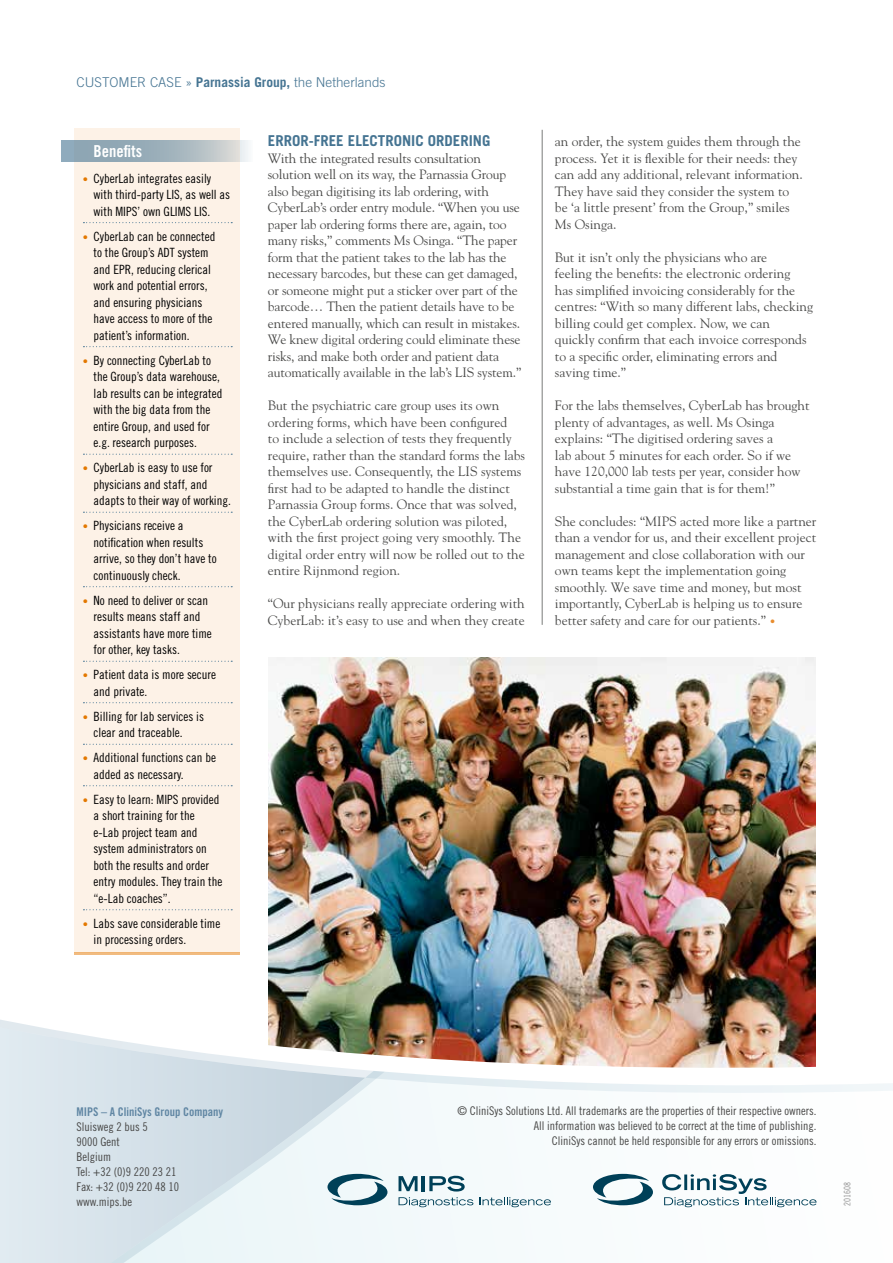
<style>
.page{position:relative;width:893px;height:1263px;background:#fff}
.page>*{position:absolute;margin:0;border:0;box-sizing:border-box;transform-origin:0 0}
.t1{font:16.5px "Trade Gothic Bold Cond Twenty";color:#fff}
.t2{font:700 15px "Trade Gothic";color:#457492}
.t3{font:13.5px/16.5px "Goudy";color:#484847}
.t4{font:300 13.5px "Trade Gothic";color:#457492}
.t5{font:12.75px/16.5px "Trade Gothic Cond Eighteen";color:#000}
.t6{font:12px/15px "Trade Gothic Cond Eighteen";color:#484847;text-align:right}
.t7{font:12px "Trade Gothic Bold Cond Twenty";color:#6086a3}
.t8{font:9px "Trade Gothic Cond Eighteen";color:#919191}
.s1{font-weight:700}
.s2{font-size:10.5px;color:#e88d2f}
.s3{font-size:10.5px;color:#e37800}
</style>
<div class="page">
<div style="left:74px;top:128px;width:166px;height:824px;background:#fdf2e7"></div>
<svg style="left:83px;top:222px;width:149px;height:1px"></svg>
<svg style="left:83px;top:346px;width:149px;height:1px"></svg>
<svg style="left:83px;top:454px;width:149px;height:1px"></svg>
<svg style="left:83px;top:512px;width:149px;height:1px"></svg>
<svg style="left:83px;top:586px;width:149px;height:1px"></svg>
<svg style="left:83px;top:661px;width:149px;height:1px"></svg>
<svg style="left:83px;top:702px;width:149px;height:1px"></svg>
<svg style="left:83px;top:744px;width:149px;height:1px"></svg>
<svg style="left:83px;top:785px;width:149px;height:1px"></svg>
<svg style="left:83px;top:909px;width:149px;height:1px"></svg>
<svg style="left:62px;top:140px;width:187px;height:22px;background:#a6b7c0"></svg>
<hr style="left:542px;top:130px;width:1px;height:495px;background:#7a7b7a">
<img style="left:269px;top:658px;width:546px;height:310px">
<hr style="left:74px;top:952px;width:166px;height:3px;background:#e37800">
<img style="left:268px;top:968px;width:548px;height:47px">
<svg style="left:385px;top:1100px;width:398px;height:163px"></svg>
<div style="left:0;top:1100px;width:80px;height:163px;background:#dee8ef"></div>
<svg style="left:80px;top:1100px;width:305px;height:163px"></svg>
<img style="left:0;top:1015px;width:893px;height:85px">
<svg style="left:593px;top:1174px;width:224px;height:33px"></svg>
<svg style="left:399px;top:1176px;width:19px;height:15px"></svg>
<hr style="left:422px;top:1176px;width:3px;height:15px;background:#004058">
<svg style="left:429px;top:1176px;width:36px;height:15px"></svg>
<svg style="left:327px;top:1174px;width:61px;height:31px"></svg>
<svg style="left:398px;top:1197px;width:75px;height:10px"></svg>
<svg style="left:479px;top:1197px;width:72px;height:10px"></svg>
<p class="t4" style="left:77px;top:74px;width:311px">CUSTOMER CASE » <span class="s1">Parnassia Group,</span> the Netherlands</p>
<p class="t2" style="left:268px;top:132px;width:224px">ERROR-FREE ELECTRONIC ORDERING</p>
<p class="t3" style="left:268px;top:149px;width:255px">With the integrated results consultation solution well on its way, the Parnassia Group also began digitising its lab ordering, with CyberLab’s order entry module. “When you use paper lab ordering forms there are, again, too many risks,” comments Ms Osinga. “The paper form that the patient takes to the lab has the necessary barcodes, but these can get damaged, or someone might put a sticker over part of the barcode… Then the patient details have to be entered manually, which can result in mistakes.<br>We knew digital ordering could eliminate these risks, and make both order and patient data automatically available in the lab’s LIS system.”</p>
<p class="t3" style="left:268px;top:397px;width:259px">But the psychiatric care group uses its own ordering forms, which have been configured<br>to include a selection of tests they frequently require, rather than the standard forms the labs themselves use. Consequently, the LIS systems first had to be adapted to handle the distinct Parnassia Group forms. Once that was solved, the CyberLab ordering solution was piloted, with the first project going very smoothly. The digital order entry will now be rolled out to the entire Rijnmond region.</p>
<p class="t3" style="left:268px;top:595px;width:258px">“Our physicians really appreciate ordering with<br>CyberLab: it’s easy to use and when they create</p>
<p class="t1" style="left:94px;top:141px;width:50px">Benefits</p>
<p class="t3" style="left:555px;top:133px;width:249px">an order, the system guides them through the process. Yet it is flexible for their needs: they can add any additional, relevant information.<br>They have said they consider the system to be ‘a little present’ from the Group,” smiles Ms Osinga.</p>
<p class="t3" style="left:555px;top:248px;width:260px">But it isn’t only the physicians who are<br>feeling the benefits: the electronic ordering<br>has simplified invoicing considerably for the centres: “With so many different labs, checking billing could get complex. Now, we can<br>quickly confirm that each invoice corresponds to a specific order, eliminating errors and saving time.”</p>
<p class="t3" style="left:555px;top:397px;width:256px">For the labs themselves, CyberLab has brought plenty of advantages, as well. Ms Osinga explains: “The digitised ordering saves a<br>lab about 5 minutes for each order. So if we have 120,000 lab tests per year, consider how substantial a time gain that is for them!”</p>
<p class="t3" style="left:555px;top:512px;width:263px">She concludes: “MIPS acted more like a partner than a vendor for us, and their excellent project management and close collaboration with our own teams kept the implementation going smoothly. We save time and money, but most importantly, CyberLab is helping us to ensure better safety and care for our patients.” <span class="s2">•</span></p>
<p class="t5" style="left:94px;top:170px;width:138px;text-indent:-11px"><span class="s3">•</span> CyberLab integrates easily with third-party LIS, as well as with MIPS’ own GLIMS LIS.</p>
<p class="t5" style="left:94px;top:228px;width:123px;text-indent:-11px"><span class="s3">•</span> CyberLab can be connected to the Group’s ADT system and EPR, reducing clerical work and potential errors, and ensuring physicians have access to more of the patient’s information.</p>
<p class="t5" style="left:94px;top:352px;width:130px;text-indent:-11px"><span class="s3">•</span> By connecting CyberLab to the Group’s data warehouse, lab results can be integrated with the big data from the entire Group, and used for e.g. research purposes.</p>
<p class="t5" style="left:94px;top:459px;width:139px;text-indent:-11px"><span class="s3">•</span> CyberLab is easy to use for physicians and staff, and adapts to their way of working.</p>
<p class="t5" style="left:94px;top:517px;width:125px;text-indent:-11px"><span class="s3">•</span> Physicians receive a notification when results arrive, so they don’t have to continuously check.</p>
<p class="t5" style="left:94px;top:592px;width:120px;text-indent:-11px"><span class="s3">•</span> No need to deliver or scan results means staff and assistants have more time for other, key tasks.</p>
<p class="t5" style="left:94px;top:666px;width:124px;text-indent:-11px"><span class="s3">•</span> Patient data is more secure and private.</p>
<p class="t5" style="left:94px;top:708px;width:112px;text-indent:-11px"><span class="s3">•</span> Billing for lab services is clear and traceable.</p>
<p class="t5" style="left:94px;top:749px;width:124px;text-indent:-11px"><span class="s3">•</span> Additional functions can be added as necessary.</p>
<p class="t5" style="left:94px;top:791px;width:130px;text-indent:-11px"><span class="s3">•</span> Easy to learn: MIPS provided a short training for the e-Lab project team and system administrators on both the results and order entry modules. They train the “e-Lab coaches”.</p>
<p class="t5" style="left:94px;top:915px;width:128px;text-indent:-11px"><span class="s3">•</span> Labs save considerable time in processing orders.</p>
<p class="t7" style="left:77px;top:1104px;width:148px">MIPS – A CliniSys Group Company</p>
<p class="t6" style="left:77px;top:1119px;width:104px;text-align:left">Sluisweg 2 bus 5<br>9000 Gent<br>Belgium<br>Tel: +32 (0)9 220 23 21<br>Fax: +32 (0)9 220 48 10 www.mips.be</p>
<p class="t6" style="left:458px;top:1103px;width:360px">© CliniSys Solutions Ltd. All trademarks are the properties of their respective owners.<br>All information was believed to be correct at the time of publishing.<br>CliniSys cannot be held responsible for any errors or omissions.</p>
<p class="t8" style="left:842px;top:1205px;width:25px;rotate:-90deg">201608</p>
</div>
